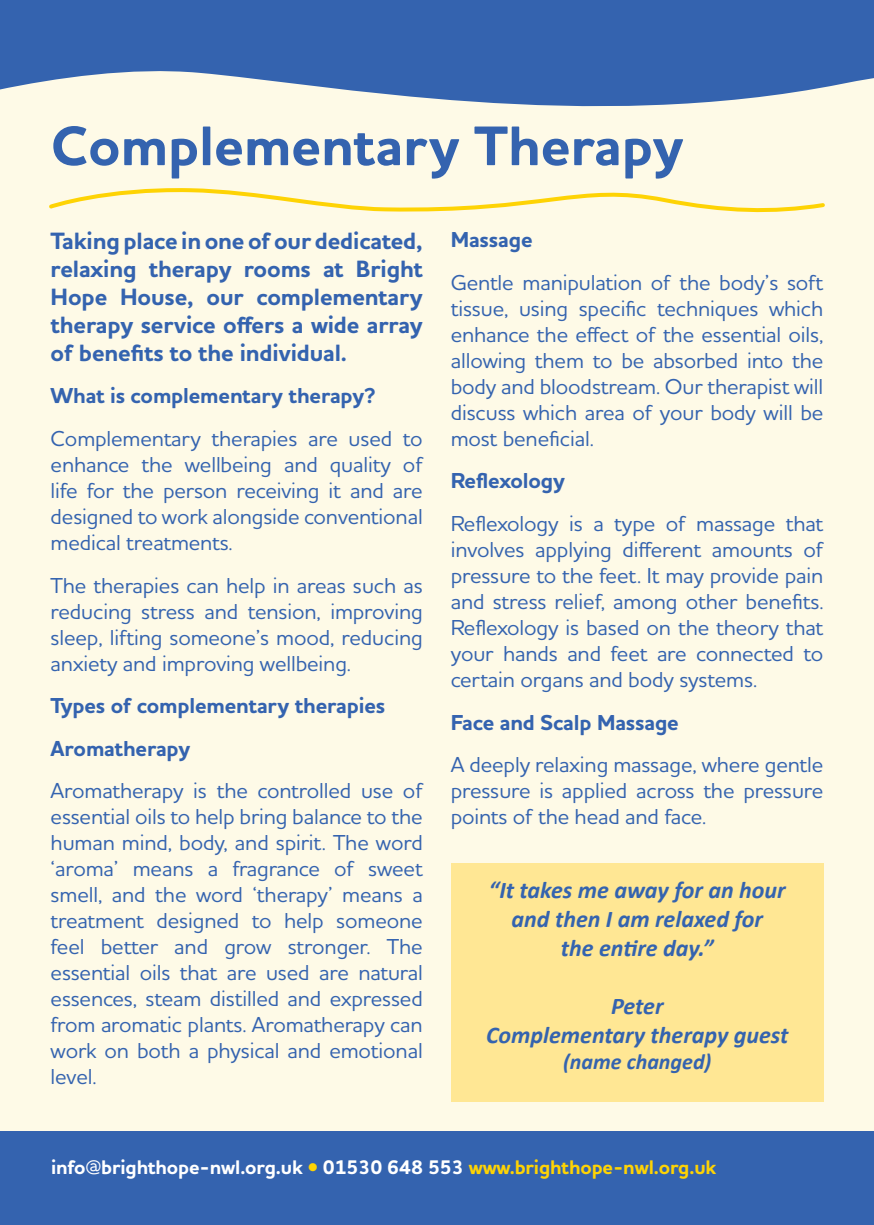
<style>
.page{position:relative;width:874px;height:1225px;background:#fff}
.page>*{position:absolute;margin:0;border:0;box-sizing:border-box;transform-origin:0 0}
.t1{font:700 56.8px "Houschka Pro";color:#3463af}
.t2{font:700 24px/28px "Houschka Pro";letter-spacing:-.005em;color:#3463af;text-align:justify}
.t3{font:italic 700 24px/28.8px "Calibri";color:#3463af;text-align:center}
.t4{font:500 22px/26px "Houschka Pro";letter-spacing:-.005em;color:#3463af;text-align:justify}
.t5{font:700 22px "Houschka Pro";letter-spacing:-.005em;color:#3463af}
.t6{font:italic 700 22px "Calibri";color:#3463af}
.t7{font:700 20px "Houschka Pro";letter-spacing:-.005em;color:#fff}
.s1{font-weight:500;color:#fed304}
.s2{color:#fed304}
</style>
<div class="page">
<div style="left:0;top:31px;width:873px;height:1132px;background:#fefae7"></div>
<div style="left:0;top:1131px;width:873px;height:94px;background:#3463af"></div>
<svg style="left:0;top:0;width:873px;height:107px;background:#537ab7"></svg>
<svg style="left:49px;top:188px;width:776px;height:25px"></svg>
<div style="left:451px;top:863px;width:372px;height:238px;background:#ffe794"></div>
<p class="t1" style="left:51px;top:109px;width:633px">Complementary Therapy</p>
<p class="t2" style="left:51px;top:227px;width:373px">Taking place in one of our dedicated, relaxing therapy rooms at Bright Hope House, our complementary therapy service offers a wide array of benefits to the individual.</p>
<p class="t5" style="left:51px;top:382px;width:326px">What is complementary therapy?</p>
<p class="t4" style="left:51px;top:425px;width:373px">Complementary therapies are used to enhance the wellbeing and quality of life for the person receiving it and are designed to work alongside conventional medical treatments.</p>
<p class="t4" style="left:51px;top:571px;width:373px">The therapies can help in areas such as reducing stress and tension, improving sleep, lifting someone’s mood, reducing anxiety and improving wellbeing.</p>
<p class="t5" style="left:51px;top:691px;width:336px">Types of complementary therapies</p>
<p class="t5" style="left:51px;top:734px;width:141px">Aromatherapy</p>
<p class="t4" style="left:51px;top:777px;width:373px">Aromatherapy is the controlled use of essential oils to help bring balance to the human mind, body, and spirit. The word ‘aroma’ means a fragrance of sweet smell, and the word ‘therapy’ means a treatment designed to help someone feel better and grow stronger. The essential oils that are used are natural essences, steam distilled and expressed from aromatic plants. Aromatherapy can work on both a physical and emotional level.</p>
<p class="t5" style="left:450px;top:225px;width:83px">Massage</p>
<p class="t4" style="left:450px;top:269px;width:374px">Gentle manipulation of the body’s soft tissue, using specific techniques which enhance the effect of the essential oils, allowing them to be absorbed into the body and bloodstream. Our therapist will discuss which area of your body will be most beneficial.</p>
<p class="t5" style="left:450px;top:467px;width:116px">Reflexology</p>
<p class="t4" style="left:450px;top:510px;width:374px">Reflexology is a type of massage that involves applying different amounts of pressure to the feet. It may provide pain and stress relief, among other benefits.<br>Reflexology is based on the theory that your hands and feet are connected to certain organs and body systems.</p>
<p class="t5" style="left:450px;top:708px;width:229px">Face and Scalp Massage</p>
<p class="t4" style="left:450px;top:751px;width:374px">A deeply relaxing massage, where gentle pressure is applied across the pressure points of the head and face.</p>
<p class="t3" style="left:488px;top:875px;width:298px">“It takes me away for an hour and then I am relaxed for<br>the entire day.”</p>
<p class="t3" style="left:486px;top:990px;width:304px">Peter<br>Complementary therapy guest</p>
<p class="t6" style="left:562px;top:1046px;width:150px">(name changed)</p>
<p class="t7" style="left:51px;top:1153px;width:666px">info@brighthope-nwl.org.uk <span class="s1">•</span> 01530 648 553 <span class="s2">www.brighthope-nwl.org.uk</span></p>
</div>
